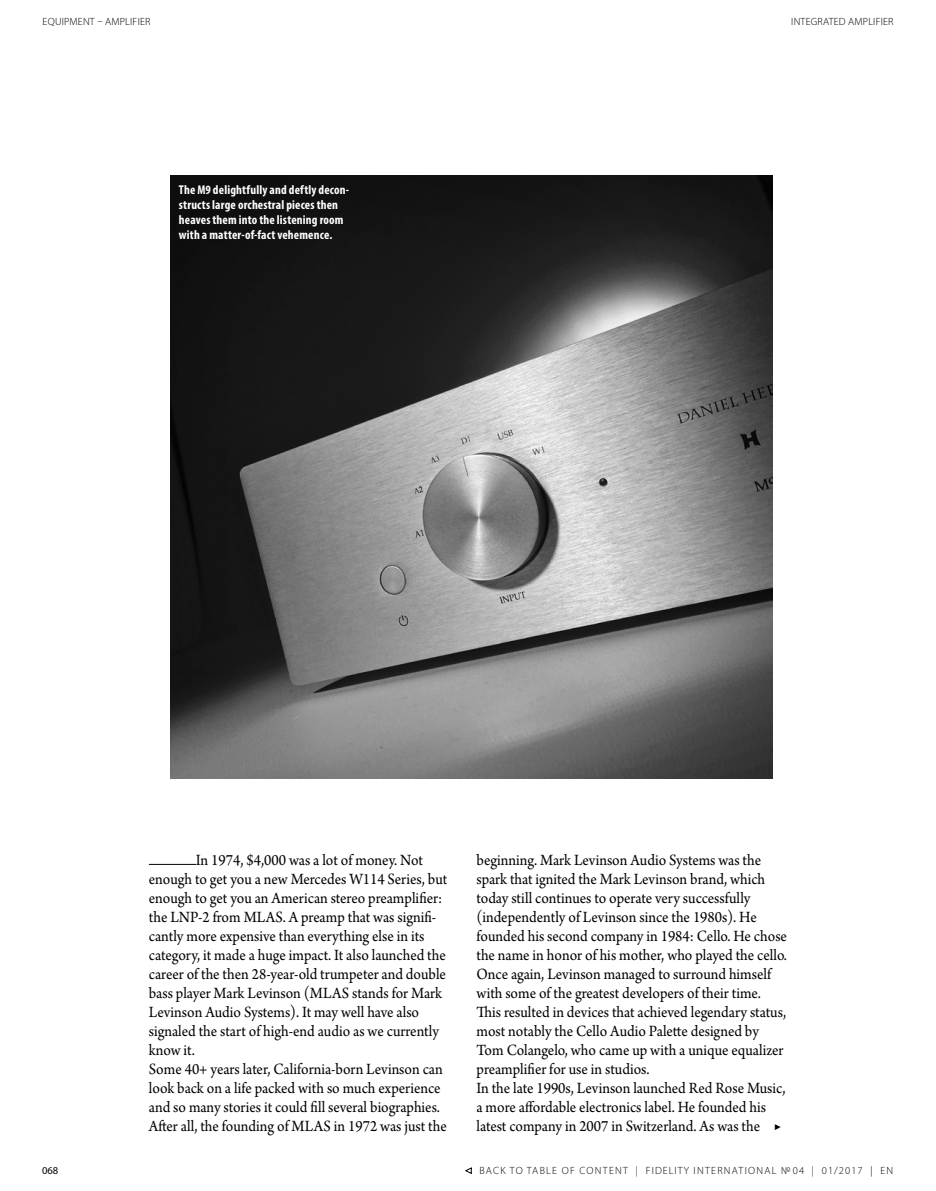
<style>
.page{position:relative;width:936px;height:1191px;background:#fff}
.page>*{position:absolute;margin:0;border:0;box-sizing:border-box;transform-origin:0 0}
.t1{font:16.5px/18.9px "Arno Pro";color:#000;scale:.93 1}
.t2{font:700 condensed 12.75px/15px "Myriad Pro";letter-spacing:.015em;color:#fff}
.t3{font:300 10.5px "Myriad Pro";letter-spacing:.12em;color:#000}
.t4{font:300 10.5px "Myriad Pro";letter-spacing:.02em;color:#000}
.t5{font:10.5px "Myriad Pro";color:#000}
</style>
<div class="page">
<img style="left:170px;top:176px;width:602px;height:602px">
<hr style="left:149px;top:864px;width:47px;height:1px;background:#000">
<svg style="left:465px;top:1167px;width:7px;height:7px"></svg>
<p class="t4" style="left:43px;top:16px;width:109px">EQUIPMENT – AMPLIFIER</p>
<p class="t4" style="left:791px;top:16px;width:104px">INTEGRATED AMPLIFIER</p>
<p class="t2" style="left:179px;top:182px;width:172px">The M9 delightfully and deftly decon&shy;structs large orchestral pieces then heaves them into the listening room with a matter-of-fact vehemence.</p>
<p class="t1" style="left:149px;top:851px;width:322px;text-indent:47px">In 1974, $4,000 was a lot of money. Not enough to get you a new Mercedes W114 Series, but enough to get you an American stereo preamplifier: the LNP-2 from MLAS. A preamp that was signifi&shy;cantly more expensive than everything else in its category, it made a huge impact. It also launched the career of the then 28-year-old trumpeter and double bass player Mark Levinson (MLAS stands for Mark Levinson Audio Systems). It may well have also signaled the start of high-end audio as we currently know it.<br>Some 40+ years later, California-born Levinson can look back on a life packed with so much experience and so many stories it could fill several biographies.<br>After all, the founding of MLAS in 1972 was just the</p>
<p class="t1" style="left:476px;top:851px;width:335px">beginning. Mark Levinson Audio Systems was the spark that ignited the Mark Levinson brand, which today still continues to operate very successfully (independently of Levinson since the 1980s). He founded his second company in 1984: Cello. He chose the name in honor of his mother, who played the cello.<br>Once again, Levinson managed to surround himself with some of the greatest developers of their time.<br>This resulted in devices that achieved legendary status, most notably the Cello Audio Palette designed by Tom Colangelo, who came up with a unique equalizer preamplifier for use in studios.<br>In the late 1990s, Levinson launched Red Rose Music, a more affordable electronics label. He founded his latest company in 2007 in Switzerland. As was the</p>
<p class="t1" style="left:774px;top:1117px;width:9px">▶</p>
<p class="t5" style="left:42px;top:1164px;width:18px">068</p>
<p class="t3" style="left:479px;top:1164px;width:415px">BACK TO TABLE OF CONTENT | FIDELITY INTERNATIONAL № 04 | 01/2017 | EN</p>
</div>
